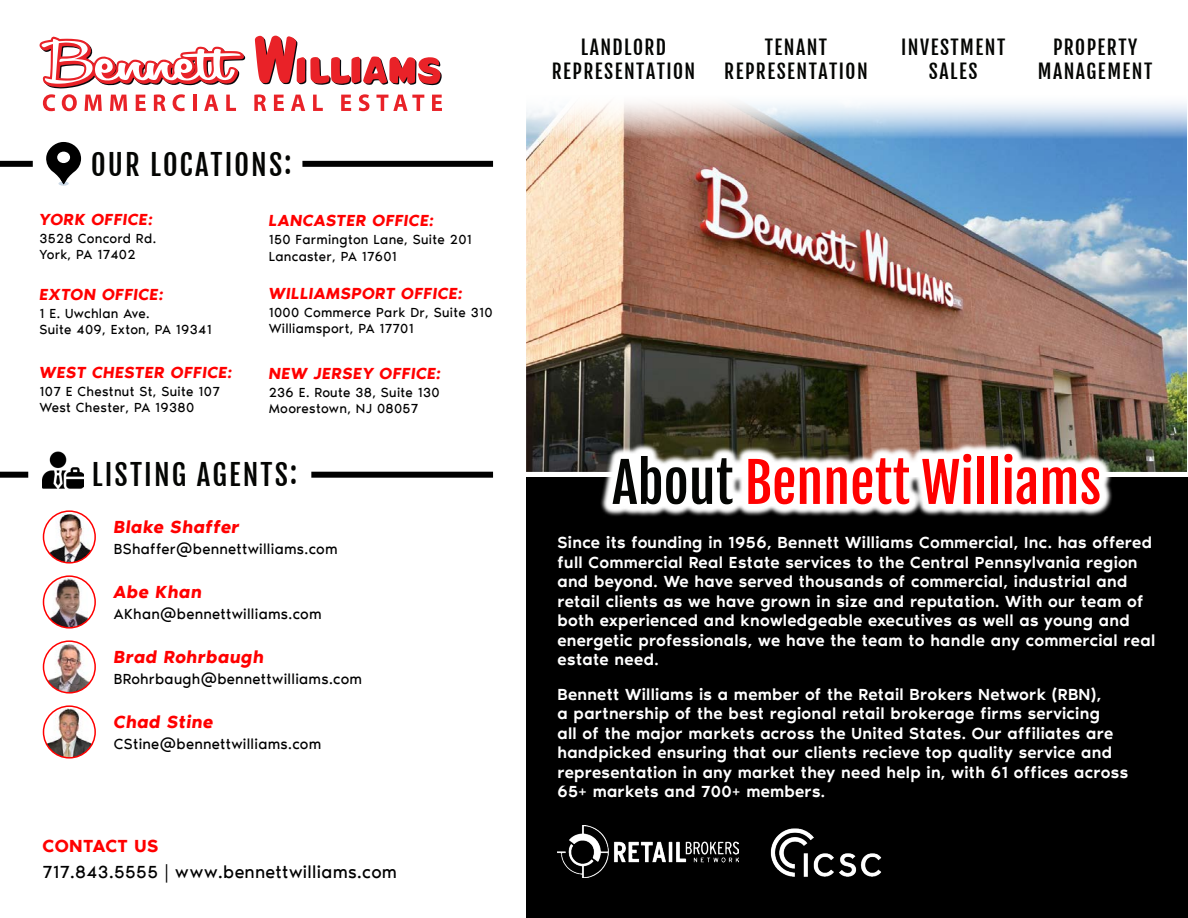
<style>
.page{position:relative;width:1188px;height:918px;background:#fff}
.page>*{position:absolute;margin:0;border:0;box-sizing:border-box;transform-origin:0 0}
.t1{font:54px "Fjalla One";color:#f00}
.t2{font:28.5px "Fjalla One";letter-spacing:.075em;color:#040503}
.t3{font:19.5px "Fjalla One";letter-spacing:.075em;color:#040503}
.t4{font:italic 600 18px "Noir Std";letter-spacing:.025em;color:#f00}
.t5{font:18px "Noir Pro";letter-spacing:.025em;color:#000}
.t6{font:600 18px "Noir Pro";letter-spacing:.02em;color:#f00}
.t7{font:500 16.5px/19.5px "Noir Pro";letter-spacing:.015em;color:#fff}
.t8{font:italic 600 16.5px "Noir Std";letter-spacing:.025em;color:#f00}
.t9{font:15px "Noir Pro";letter-spacing:.015em;color:#000}
.t10{font:13.5px/16.2px "Noir Pro";letter-spacing:.025em;color:#000}
.s1{color:#040503}
</style>
<div class="page">
<img style="left:527px;top:102px;width:660px;height:370px">
<div style="left:527px;top:478px;width:661px;height:440px;background:#000"></div>
<svg style="left:254px;top:94px;width:12px;height:17px"></svg>
<svg style="left:274px;top:95px;width:10px;height:16px"></svg>
<svg style="left:291px;top:95px;width:14px;height:16px"></svg>
<svg style="left:313px;top:95px;width:10px;height:16px"></svg>
<svg style="left:341px;top:95px;width:10px;height:16px"></svg>
<svg style="left:359px;top:94px;width:10px;height:17px"></svg>
<svg style="left:376px;top:95px;width:48px;height:16px"></svg>
<svg style="left:432px;top:95px;width:10px;height:16px"></svg>
<svg style="left:255px;top:36px;width:187px;height:49px"></svg>
<svg style="left:40px;top:36px;width:206px;height:75px"></svg>
<svg style="left:600px;top:442px;width:513px;height:74px;fill:#fff"></svg>
<div style="left:58px;top:181px;width:11px;height:5px;background:#ccd9e6;border-radius:50%"></div>
<svg style="left:46px;top:142px;width:35px;height:42px"></svg>
<div style="left:57px;top:152px;width:13px;height:11px;background:#fff;border-radius:50%"></div>
<img style="left:43px;top:451px;width:40px;height:38px">
<div style="left:0;top:161px;width:33px;height:6px;background:#000"></div>
<div style="left:302px;top:161px;width:191px;height:6px;background:#000"></div>
<div style="left:0;top:472px;width:28px;height:6px;background:#000"></div>
<div style="left:311px;top:472px;width:182px;height:6px;background:#000"></div>
<img style="left:557px;top:826px;width:182px;height:52px">
<img style="left:770px;top:828px;width:112px;height:49px">
<img style="left:44px;top:643px;width:51px;height:50px">
<div style="left:43px;top:640px;width:53px;height:54px;border:2px solid #f00;border-radius:50%"></div>
<img style="left:44px;top:513px;width:51px;height:50px">
<div style="left:43px;top:510px;width:53px;height:54px;border:2px solid #f00;border-radius:50%"></div>
<img style="left:44px;top:576px;width:51px;height:52px">
<div style="left:43px;top:575px;width:53px;height:54px;border:2px solid #f00;border-radius:50%"></div>
<img style="left:44px;top:708px;width:51px;height:50px">
<div style="left:43px;top:705px;width:53px;height:54px;border:2px solid #f00;border-radius:50%"></div>
<p class="t2" style="left:91px;top:148px;width:202px">OUR LOCATIONS:</p>
<p class="t8" style="left:40px;top:207px;width:115px">YORK OFFICE:</p>
<p class="t10" style="left:40px;top:230px;width:118px">3528 Concord Rd.</p>
<p class="t10" style="left:40px;top:246px;width:98px">York, PA 17402</p>
<p class="t8" style="left:40px;top:281px;width:126px">EXTON OFFICE:</p>
<p class="t10" style="left:40px;top:304px;width:112px">1 E. Uwchlan Ave.</p>
<p class="t10" style="left:40px;top:320px;width:174px">Suite 409, Exton, PA 19341</p>
<p class="t8" style="left:40px;top:359px;width:194px">WEST CHESTER OFFICE:</p>
<p class="t10" style="left:40px;top:382px;width:182px">107 E Chestnut St, Suite 107</p>
<p class="t10" style="left:40px;top:398px;width:156px">West Chester, PA 19380</p>
<p class="t8" style="left:269px;top:208px;width:167px">LANCASTER OFFICE:</p>
<p class="t10" style="left:269px;top:231px;width:205px">150 Farmington Lane, Suite 201<br>Lancaster, PA 17601</p>
<p class="t8" style="left:269px;top:280px;width:196px">WILLIAMSPORT OFFICE:</p>
<p class="t10" style="left:269px;top:303px;width:225px">1000 Commerce Park Dr, Suite 310</p>
<p class="t10" style="left:269px;top:319px;width:147px">Williamsport, PA 17701</p>
<p class="t8" style="left:269px;top:360px;width:174px">NEW JERSEY OFFICE:</p>
<p class="t10" style="left:269px;top:383px;width:173px">236 E. Route 38, Suite 130</p>
<p class="t10" style="left:269px;top:399px;width:151px">Moorestown, NJ 08057</p>
<p class="t2" style="left:92px;top:457px;width:207px">LISTING AGENTS:</p>
<p class="t4" style="left:114px;top:513px;width:127px">Blake Shaffer</p>
<p class="t9" style="left:114px;top:538px;width:225px">BShaffer@bennettwilliams.com</p>
<p class="t4" style="left:114px;top:578px;width:90px">Abe Khan</p>
<p class="t9" style="left:114px;top:603px;width:209px">AKhan@bennettwilliams.com</p>
<p class="t4" style="left:114px;top:643px;width:152px">Brad Rohrbaugh</p>
<p class="t9" style="left:114px;top:668px;width:250px">BRohrbaugh@bennettwilliams.com</p>
<p class="t4" style="left:114px;top:708px;width:101px">Chad Stine</p>
<p class="t9" style="left:114px;top:733px;width:209px">CStine@bennettwilliams.com</p>
<p class="t6" style="left:43px;top:832px;width:117px">CONTACT US</p>
<p class="t5" style="left:43px;top:858px;width:356px">717.843.5555 | www.bennettwilliams.com</p>
<p class="t3" style="left:581px;top:36px;width:87px">LANDLORD</p>
<p class="t3" style="left:552px;top:60px;width:145px">REPRESENTATION</p>
<p class="t3" style="left:765px;top:36px;width:64px">TENANT</p>
<p class="t3" style="left:724px;top:60px;width:145px">REPRESENTATION</p>
<p class="t3" style="left:901px;top:36px;width:106px">INVESTMENT</p>
<p class="t3" style="left:929px;top:60px;width:50px">SALES</p>
<p class="t3" style="left:1053px;top:36px;width:86px">PROPERTY</p>
<p class="t3" style="left:1038px;top:60px;width:116px">MANAGEMENT</p>
<p class="t1" style="left:612px;top:449px;width:491px"><span class="s1">About</span> Bennett Williams</p>
<p class="t7" style="left:557px;top:532px;width:599px">Since its founding in 1956, Bennett Williams Commercial, Inc. has offered full Commercial Real Estate services to the Central Pennsylvania region and beyond. We have served thousands of commercial, industrial and retail clients as we have grown in size and reputation. With our team of both experienced and knowledgeable executives as well as young and energetic professionals, we have the team to handle any commercial real estate need.</p>
<p class="t7" style="left:557px;top:683px;width:572px">Bennett Williams is a member of the Retail Brokers Network (RBN),<br>a partnership of the best regional retail brokerage firms servicing<br>all of the major markets across the United States. Our affiliates are handpicked ensuring that our clients recieve top quality service and representation in any market they need help in, with 61 offices across 65+ markets and 700+ members.</p>
</div>
